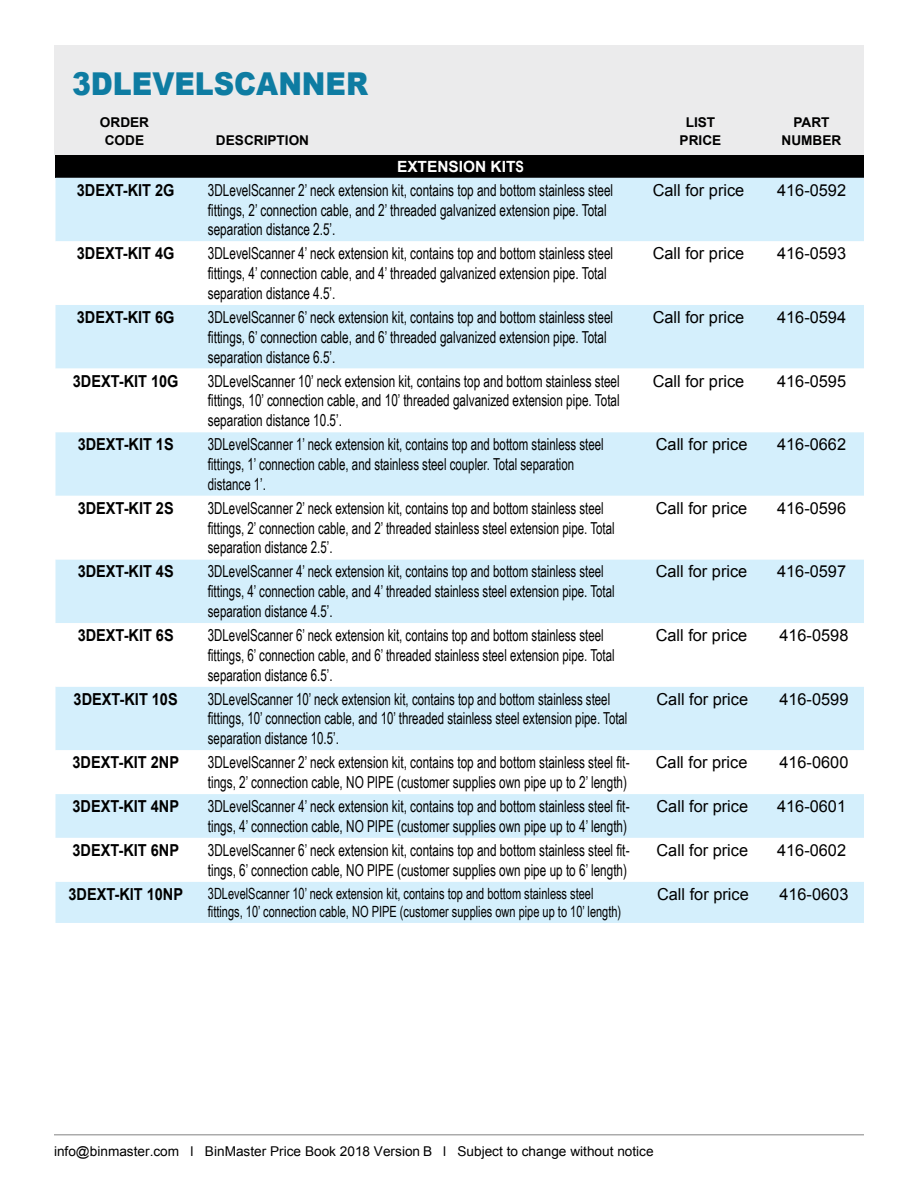
<style>
.page{position:relative;width:918px;height:1188px;background:#fff}
.page>*{position:absolute;margin:0;border:0;box-sizing:border-box;transform-origin:0 0}
.t1{font:900 31.5px "Arial";color:#0e7ca2;scale:.9 1}
.t2{font:16.5px/19.8px "Arial Narrow";color:#000;scale:.87 1}
.t3{font:16.5px/19.8px "Arial Narrow";color:#000;scale:.85 1}
.t4{font:16.5px "Arial";color:#000}
.t5{font:700 16.5px "Arial";color:#000;scale:.88 1}
.t6{font:15.45px/18px "Arial Narrow";color:#000;scale:.87 1}
.t7{font:700 15.45px "Arial";color:#fff}
.t8{font:13.5px "Arial";color:#000}
.t9{font:700 13.5px "Arial";color:#000}
.s1{font-family:"Arial Narrow"}
</style>
<div class="page">
<hr style="left:54px;top:1134px;width:810px;height:2px;background:#000">
<div style="left:56px;top:154px;width:808px;height:24px;background:#000"></div>
<div style="left:56px;top:178px;width:808px;height:745px;background:#d4effc"></div>
<svg style="left:56px;top:241px;width:808px;height:641px"></svg>
<div style="left:54px;top:45px;width:809px;height:110px;background:#ebebec"></div>
<h1 class="t1" style="left:72px;top:60px;width:331px">3DLEVELSCANNER</h1>
<p class="t9" style="left:100px;top:114px;width:51px">ORDER</p>
<p class="t9" style="left:686px;top:114px;width:31px">LIST</p>
<p class="t9" style="left:793px;top:114px;width:38px">PART</p>
<p class="t9" style="left:105px;top:131px;width:41px">CODE</p>
<p class="t9" style="left:216px;top:131px;width:95px">DESCRIPTION</p>
<p class="t9" style="left:680px;top:131px;width:43px">PRICE</p>
<p class="t9" style="left:782px;top:131px;width:61px">NUMBER</p>
<p class="t7" style="left:397px;top:156px;width:128px">EXTENSION KIT<span class="s1">S</span></p>
<p class="t5" style="left:77px;top:179px;width:112px">3DEXT-KIT 2G</p>
<p class="t2" style="left:208px;top:179px;width:467px">3DLevelScanner 2’ neck extension kit, contains top and bottom stainless steel fittings, 2’ connection cable, and 2’ threaded galvanized extension pipe. Total separation distance 2.5’.</p>
<p class="t4" style="left:653px;top:179px;width:93px">Call for price</p>
<p class="t4" style="left:777px;top:179px;width:71px">416-0592</p>
<p class="t5" style="left:77px;top:243px;width:112px">3DEXT-KIT 4G</p>
<p class="t2" style="left:208px;top:243px;width:467px">3DLevelScanner 4’ neck extension kit, contains top and bottom stainless steel fittings, 4’ connection cable, and 4’ threaded galvanized extension pipe. Total separation distance 4.5’.</p>
<p class="t4" style="left:653px;top:243px;width:93px">Call for price</p>
<p class="t4" style="left:777px;top:243px;width:71px">416-0593</p>
<p class="t5" style="left:77px;top:306px;width:112px">3DEXT-KIT 6G</p>
<p class="t2" style="left:208px;top:307px;width:467px">3DLevelScanner 6’ neck extension kit, contains top and bottom stainless steel fittings, 6’ connection cable, and 6’ threaded galvanized extension pipe. Total separation distance 6.5’.</p>
<p class="t4" style="left:653px;top:306px;width:93px">Call for price</p>
<p class="t4" style="left:777px;top:306px;width:71px">416-0594</p>
<p class="t5" style="left:73px;top:370px;width:122px">3DEXT-KIT 10G</p>
<p class="t2" style="left:208px;top:370px;width:475px;text-align:justify">3DLevelScanner 10’ neck extension kit, contains top and bottom stainless steel fittings, 10’ connection cable, and 10’ threaded galvanized extension pipe. Total separation distance 10.5’.</p>
<p class="t4" style="left:653px;top:370px;width:93px">Call for price</p>
<p class="t4" style="left:777px;top:370px;width:71px">416-0595</p>
<p class="t5" style="left:78px;top:433px;width:111px">3DEXT-KIT 1S</p>
<p class="t3" style="left:208px;top:434px;width:467px">3DLevelScanner 1’ neck extension kit, contains top and bottom stainless steel fittings, 1’ connection cable, and stainless steel coupler. Total separation distance 1’.</p>
<p class="t4" style="left:656px;top:434px;width:93px">Call for price</p>
<p class="t4" style="left:777px;top:434px;width:71px">416-0662</p>
<p class="t5" style="left:78px;top:497px;width:111px">3DEXT-KIT 2S</p>
<p class="t3" style="left:208px;top:497px;width:480px">3DLevelScanner 2’ neck extension kit, contains top and bottom stainless steel fittings, 2’ connection cable, and 2’ threaded stainless steel extension pipe. Total separation distance 2.5’.</p>
<p class="t4" style="left:656px;top:497px;width:93px">Call for price</p>
<p class="t4" style="left:777px;top:497px;width:71px">416-0596</p>
<p class="t5" style="left:78px;top:561px;width:111px">3DEXT-KIT 4S</p>
<p class="t3" style="left:208px;top:561px;width:480px">3DLevelScanner 4’ neck extension kit, contains top and bottom stainless steel fittings, 4’ connection cable, and 4’ threaded stainless steel extension pipe. Total separation distance 4.5’.</p>
<p class="t4" style="left:656px;top:561px;width:93px">Call for price</p>
<p class="t4" style="left:777px;top:561px;width:71px">416-0597</p>
<p class="t5" style="left:78px;top:624px;width:111px">3DEXT-KIT 6S</p>
<p class="t3" style="left:208px;top:625px;width:480px">3DLevelScanner 6’ neck extension kit, contains top and bottom stainless steel fittings, 6’ connection cable, and 6’ threaded stainless steel extension pipe. Total separation distance 6.5’.</p>
<p class="t4" style="left:656px;top:624px;width:93px">Call for price</p>
<p class="t4" style="left:779px;top:624px;width:71px">416-0598</p>
<p class="t5" style="left:74px;top:688px;width:120px">3DEXT-KIT 10S</p>
<p class="t3" style="left:208px;top:688px;width:495px">3DLevelScanner 10’ neck extension kit, contains top and bottom stainless steel fittings, 10’ connection cable, and 10’ threaded stainless steel extension pipe. Total separation distance 10.5’.</p>
<p class="t4" style="left:657px;top:688px;width:93px">Call for price</p>
<p class="t4" style="left:779px;top:688px;width:71px">416-0599</p>
<p class="t5" style="left:73px;top:751px;width:123px">3DEXT-KIT 2NP</p>
<p class="t2" style="left:208px;top:752px;width:486px">3DLevelScanner 2’ neck extension kit, contains top and bottom stainless steel fit&shy;tings, 2’ connection cable, NO PIPE (customer supplies own pipe up to 2’ length)</p>
<p class="t4" style="left:656px;top:752px;width:93px">Call for price</p>
<p class="t4" style="left:779px;top:752px;width:71px">416-0600</p>
<p class="t5" style="left:73px;top:795px;width:123px">3DEXT-KIT 4NP</p>
<p class="t2" style="left:208px;top:796px;width:486px">3DLevelScanner 4’ neck extension kit, contains top and bottom stainless steel fit&shy;tings, 4’ connection cable, NO PIPE (customer supplies own pipe up to 4’ length)</p>
<p class="t4" style="left:657px;top:795px;width:93px">Call for price</p>
<p class="t4" style="left:777px;top:795px;width:71px">416-0601</p>
<p class="t5" style="left:73px;top:839px;width:123px">3DEXT-KIT 6NP</p>
<p class="t2" style="left:208px;top:840px;width:486px">3DLevelScanner 6’ neck extension kit, contains top and bottom stainless steel fit&shy;tings, 6’ connection cable, NO PIPE (customer supplies own pipe up to 6’ length)</p>
<p class="t4" style="left:657px;top:839px;width:93px">Call for price</p>
<p class="t4" style="left:777px;top:839px;width:71px">416-0602</p>
<p class="t5" style="left:69px;top:883px;width:132px">3DEXT-KIT 10NP</p>
<p class="t6" style="left:208px;top:884px;width:477px">3DLevelScanner 10’ neck extension kit, contains top and bottom stainless steel fittings, 10’ connection cable, NO PIPE (customer supplies own pipe up to 10’ length)</p>
<p class="t4" style="left:657px;top:883px;width:93px">Call for price</p>
<p class="t4" style="left:779px;top:883px;width:71px">416-0603</p>
<p class="t8" style="left:54px;top:1142px;width:601px">info@binmaster.com l BinMaster Price Book 2018 Version B l Subject to change without notice</p>
</div>
